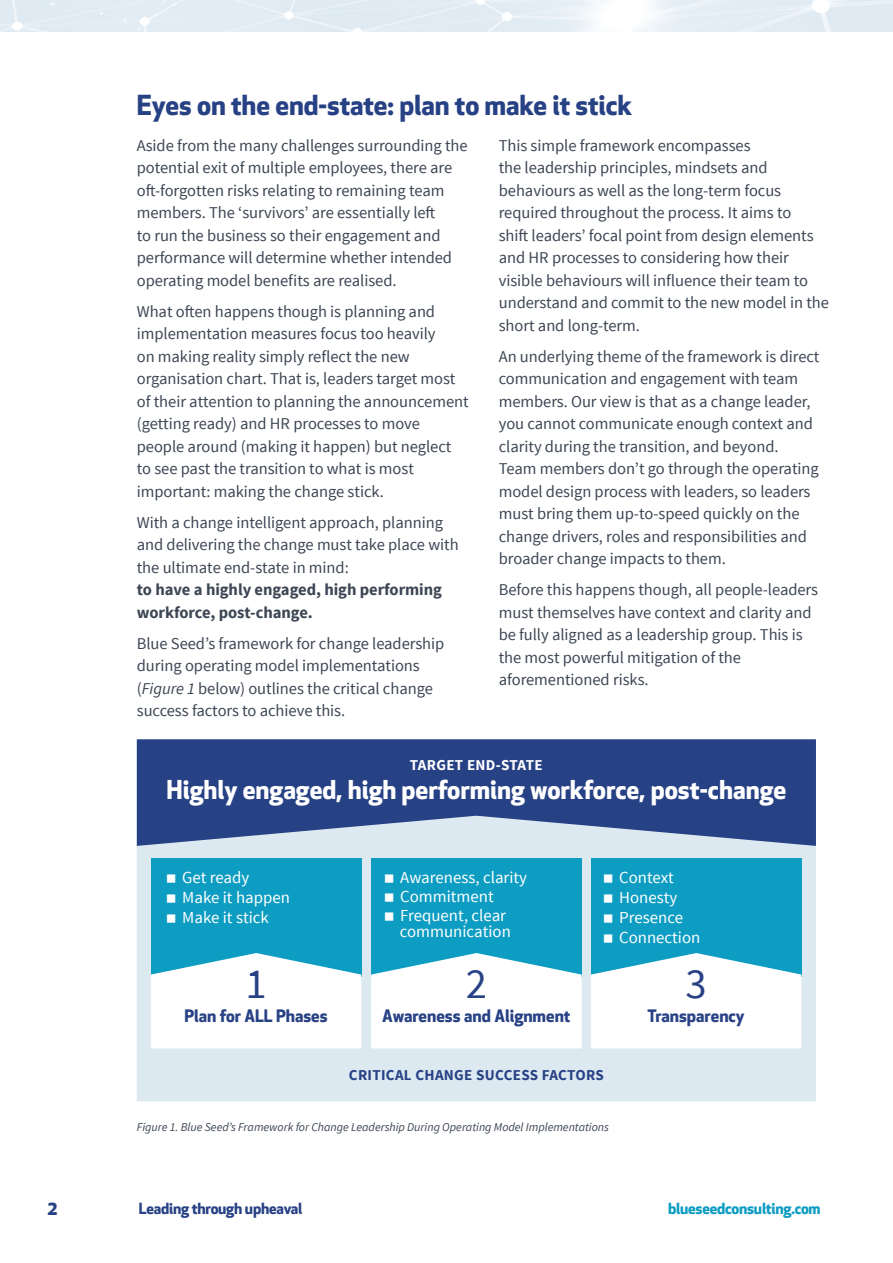
<style>
.page{position:relative;width:893px;height:1263px;background:#fff}
.page>*{position:absolute;margin:0;border:0;box-sizing:border-box;transform-origin:0 0}
.t1{font:42.6px "Source Sans Pro";color:#274185}
.t2{font:700 27px "Apex New";letter-spacing:-.005em;color:#274185}
.t3{font:700 25.35px "Apex New";color:#fff}
.t4{font:700 19.5px "Apex New";color:#274185}
.t5{font:16.8px/20.2px "Source Sans Pro";color:#fff}
.t6{font:700 16.8px "Apex New";color:#274185}
.t7{font:16.5px/22.5px "Source Sans Pro";letter-spacing:-.005em;color:#3d4654}
.t8{font:700 16.5px/22.5px "Source Sans Pro";letter-spacing:-.005em;color:#3d4654}
.t9{font:700 15px "Source Sans Pro";letter-spacing:.02em;color:#274185}
.t10{font:700 15px "Apex New";letter-spacing:-.015em;color:#274185}
.t11{font:700 15px "Apex New";letter-spacing:-.015em;color:#0c9cc2}
.t12{font:700 15px "Source Sans Pro";letter-spacing:.02em;color:#fff}
.t13{font:italic 12px "Source Sans Pro";letter-spacing:-.005em;color:#3d4654}
.s1{font-style:italic}
</style>
<div class="page">
<img style="left:0;top:0;width:893px;height:32px">
<div style="left:137px;top:739px;width:679px;height:77px;background:#274185"></div>
<svg style="left:137px;top:816px;width:679px;height:285px;background:#c4d2e2"></svg>
<div style="left:151px;top:858px;width:210px;height:119px;background:#0d9cc2"></div>
<div style="left:371px;top:858px;width:211px;height:119px;background:#0d9cc2"></div>
<div style="left:591px;top:858px;width:210px;height:119px;background:#0d9cc2"></div>
<svg style="left:151px;top:953px;width:210px;height:95px"></svg>
<svg style="left:371px;top:953px;width:211px;height:95px"></svg>
<svg style="left:591px;top:953px;width:210px;height:95px"></svg>
<p class="t4" style="left:47px;top:1194px;width:12px">2</p>
<h2 class="t2" style="left:137px;top:86px;width:497px">Eyes on the end-state: plan to make it stick</h2>
<p class="t7" style="left:137px;top:134px;width:332px">Aside from the many challenges surrounding the potential exit of multiple employees, there are oft-forgotten risks relating to remaining team members. The ‘survivors’ are essentially left<br>to run the business so their engagement and performance will determine whether intended operating model benefits are realised.</p>
<p class="t7" style="left:137px;top:300px;width:333px">What often happens though is planning and implementation measures focus too heavily<br>on making reality simply reflect the new organisation chart. That is, leaders target most of their attention to planning the announcement (getting ready) and HR processes to move people around (making it happen) but neglect to see past the transition to what is most important: making the change stick.</p>
<p class="t7" style="left:137px;top:511px;width:323px">With a change intelligent approach, planning and delivering the change must take place with the ultimate end-state in mind:</p>
<p class="t8" style="left:137px;top:579px;width:307px">to have a highly engaged, high performing workforce, post-change.</p>
<p class="t7" style="left:137px;top:632px;width:309px">Blue Seed’s framework for change leadership during operating model implementations (<span class="s1">Figure 1</span> below) outlines the critical change success factors to achieve this.</p>
<p class="t7" style="left:499px;top:134px;width:332px">This simple framework encompasses<br>the leadership principles, mindsets and behaviours as well as the long-term focus required throughout the process. It aims to<br>shift leaders’ focal point from design elements and HR processes to considering how their visible behaviours will influence their team to understand and commit to the new model in the short and long-term.</p>
<p class="t7" style="left:499px;top:345px;width:322px">An underlying theme of the framework is direct communication and engagement with team members. Our view is that as a change leader, you cannot communicate enough context and clarity during the transition, and beyond.<br>Team members don’t go through the operating model design process with leaders, so leaders must bring them up-to-speed quickly on the change drivers, roles and responsibilities and broader change impacts to them.</p>
<p class="t7" style="left:499px;top:579px;width:321px">Before this happens though, all people-leaders must themselves have context and clarity and be fully aligned as a leadership group. This is the most powerful mitigation of the aforementioned risks.</p>
<p class="t12" style="left:410px;top:756px;width:134px">TARGET END-STATE</p>
<h3 class="t3" style="left:166px;top:772px;width:621px">Highly engaged, high performing workforce, post-change</h3>
<p class="t5" style="left:182px;top:867px;width:109px">Get ready<br>Make it happen<br>Make it stick</p>
<p class="t5" style="left:400px;top:868px;width:128px;line-height:19.2px">Awareness, clarity<br>Commitment<br>Frequent, clear</p>
<p class="t5" style="left:400px;top:921px;width:112px">communication</p>
<p class="t5" style="left:619px;top:867px;width:83px">Context<br>Honesty<br>Presence<br>Connection</p>
<h1 class="t1" style="left:246px;top:957px;width:23px">1</h1>
<h1 class="t1" style="left:466px;top:957px;width:23px">2</h1>
<h1 class="t1" style="left:686px;top:957px;width:23px">3</h1>
<p class="t6" style="left:185px;top:1003px;width:145px">Plan for ALL Phases</p>
<p class="t6" style="left:382px;top:1003px;width:190px">Awareness and Alignment</p>
<p class="t6" style="left:648px;top:1003px;width:99px">Transparency</p>
<p class="t9" style="left:349px;top:1065px;width:256px">CRITICAL CHANGE SUCCESS FACTORS</p>
<p class="t13" style="left:137px;top:1120px;width:474px">Figure 1. Blue Seed’s Framework for Change Leadership During Operating Model Implementations</p>
<p class="t10" style="left:139px;top:1198px;width:165px">Leading through upheaval</p>
<p class="t11" style="left:668px;top:1198px;width:154px">blueseedconsulting.com</p>
</div>
